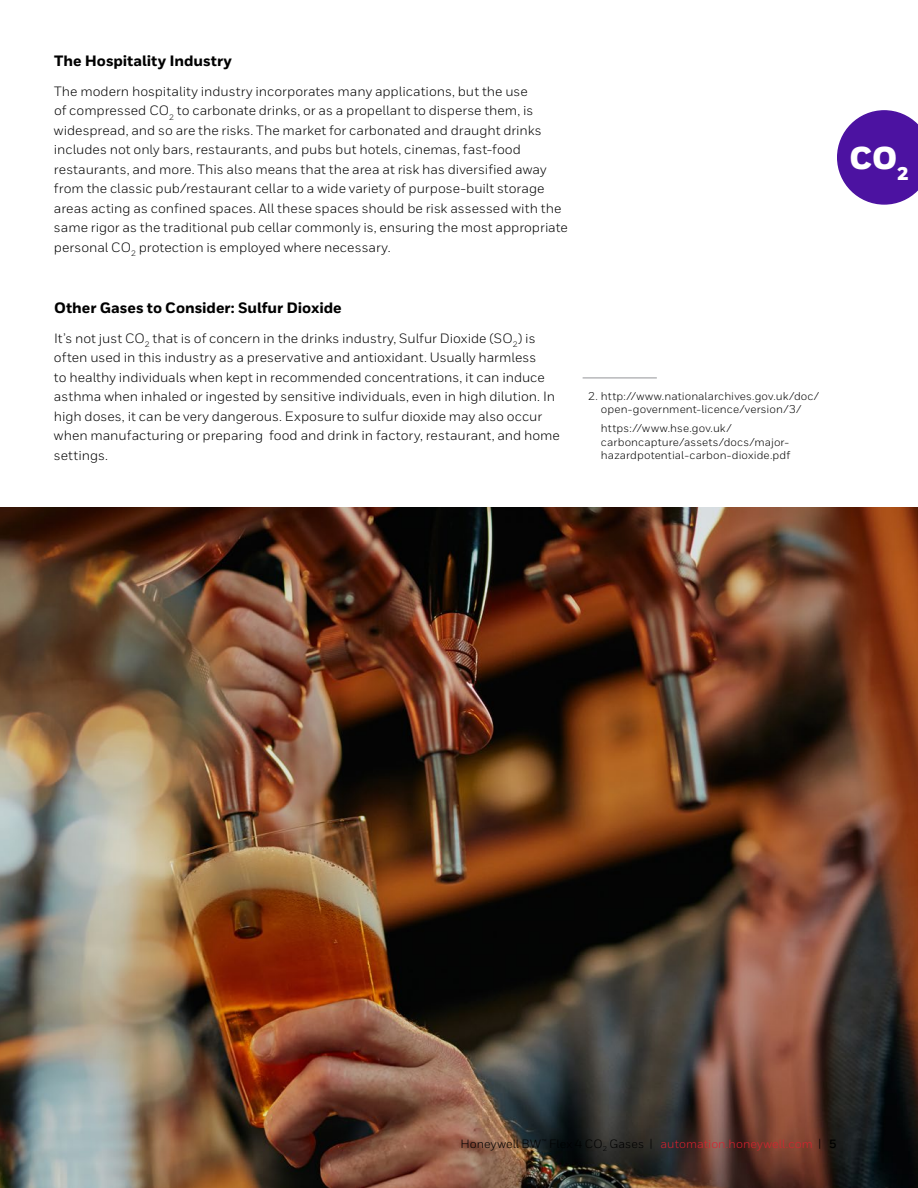
<style>
.page{position:relative;width:918px;height:1188px;background:#fff}
.page>*{position:absolute;margin:0;border:0;box-sizing:border-box;transform-origin:0 0}
.t1{font:900 31.5px "Honeywell Sans";color:#fff}
.t2{font:800 15px "Honeywell Sans";letter-spacing:-.005em;color:#000}
.t3{font:13.5px/19.5px "Honeywell Sans";color:#000}
.t4{font:12px "Honeywell Sans";letter-spacing:.005em;color:#000}
.t5{font:11.25px/13.5px "Honeywell Sans";letter-spacing:.005em;color:#000;text-align:center}
.s1{color:#dc202e}
.s2{font-weight:700}
</style>
<div class="page">
<hr style="left:583px;top:378px;width:74px;height:1px;background:#939598">
<img style="left:0;top:508px;width:918px;height:680px">
<svg style="left:837px;top:110px;width:81px;height:95px"></svg>
<p class="t2" style="left:54px;top:51px;width:180px">The Hospitality Industry</p>
<p class="t3" style="left:54px;top:82px;width:515px">The modern hospitality industry incorporates many applications, but the use<br>of compressed CO<sub>2</sub> to carbonate drinks, or as a propellant to disperse them, is widespread, and so are the risks. The market for carbonated and draught drinks includes not only bars, restaurants, and pubs but hotels, cinemas, fast-food restaurants, and more. This also means that the area at risk has diversified away from the classic pub/restaurant cellar to a wide variety of purpose-built storage areas acting as confined spaces. All these spaces should be risk assessed with the same rigor as the traditional pub cellar commonly is, ensuring the most appropriate personal CO<sub>2</sub> protection is employed where necessary.</p>
<p class="t2" style="left:54px;top:298px;width:289px">Other Gases to Consider: Sulfur Dioxide</p>
<p class="t3" style="left:54px;top:328px;width:507px">It’s not just CO<sub>2</sub> that is of concern in the drinks industry, Sulfur Dioxide (SO<sub>2</sub>) is often used in this industry as a preservative and antioxidant. Usually harmless<br>to healthy individuals when kept in recommended concentrations, it can induce asthma when inhaled or ingested by sensitive individuals, even in high dilution. In high doses, it can be very dangerous. Exposure to sulfur dioxide may also occur when manufacturing or preparing food and drink in factory, restaurant, and home settings.</p>
<p class="t5" style="left:588px;top:389px;width:233px">2. http://www.nationalarchives.gov.uk/doc/ open-government-licence/version/3/</p>
<p class="t5" style="left:601px;top:421px;width:191px;text-align:left">https://www.hse.gov.uk/ carboncapture/assets/docs/major&shy;hazardpotential-carbon-dioxide.pdf</p>
<h1 class="t1" style="left:850px;top:139px;width:61px">CO<sub>2</sub></h1>
<p class="t4" style="left:460px;top:1136px;width:378px">Honeywell BW<sup>™</sup> Flex 4 CO<sub>2</sub> Gases | <span class="s1">automation.honeywell.com</span> | <span class="s2">5</span></p>
</div>
